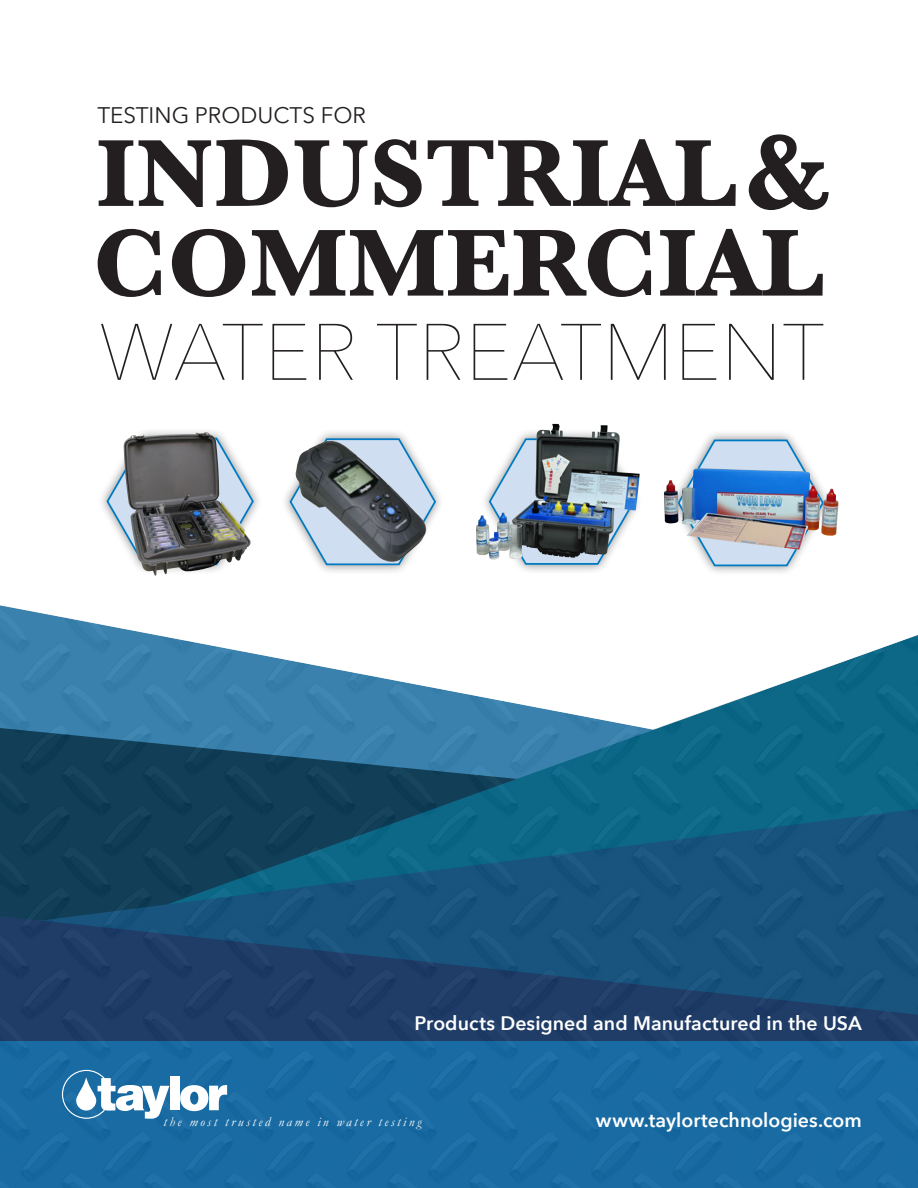
<style>
.page{position:relative;width:918px;height:1188px;background:#fff}
.page>*{position:absolute;margin:0;border:0;box-sizing:border-box;transform-origin:0 0}
.t1{font:700 114px "Baskerville";color:#231f20}
.t2{font:700 99px "Baskerville";color:#231f20}
.t3{font:200 79.05px "Avenir Next";color:#231f20}
.t4{font:22.5px "Avenir Next";color:#231f20}
.t5{font:600 19.5px "Avenir Next";color:#fff}
.t6{font:italic 13.35px "Garamond";letter-spacing:.19em;color:#fff}
</style>
<div class="page">
<svg style="left:105px;top:444px;width:150px;height:99px"></svg>
<div style="left:281px;top:428px;width:164px;height:147px;background:#231f20;opacity:.5"></div>
<svg style="left:289px;top:437px;width:148px;height:129px"></svg>
<div style="left:480px;top:429px;width:164px;height:145px;background:#231f20;opacity:.5"></div>
<img style="left:488px;top:437px;width:148px;height:129px">
<div style="left:669px;top:430px;width:163px;height:146px;background:#231f20;opacity:.5"></div>
<svg style="left:677px;top:438px;width:148px;height:129px"></svg>
<img style="left:295px;top:441px;width:131px;height:122px">
<img style="left:476px;top:424px;width:77px;height:136px">
<img style="left:664px;top:468px;width:167px;height:82px">
<img style="left:124px;top:432px;width:127px;height:144px">
<img style="left:0;top:730px;width:918px;height:458px">
<svg style="left:62px;top:1070px;width:107px;height:49px"></svg>
<div style="left:170px;top:1077px;width:10px;height:33px;background:#fff"></div>
<svg style="left:180px;top:1085px;width:47px;height:26px"></svg>
<svg style="left:0;top:605px;width:918px;height:125px"></svg>
<p class="t4" style="left:97px;top:96px;width:270px">TESTING PRODUCTS FOR</p>
<p class="t2" style="left:96px;top:105px;width:642px">INDUSTRIAL</p>
<p class="t1" style="left:744px;top:92px;width:89px">&amp;</p>
<p class="t2" style="left:93px;top:194px;width:732px">COMMERCIAL</p>
<p class="t3" style="left:99px;top:286px;width:727px">WATER TREATMENT</p>
<p class="t5" style="left:415px;top:1007px;width:449px">Products Designed and Manufactured in the USA</p>
<p class="t6" style="left:164px;top:1114px;width:259px">the most trusted name in water testing</p>
<p class="t5" style="left:596px;top:1103px;width:267px">www.taylortechnologies.com</p>
</div>
